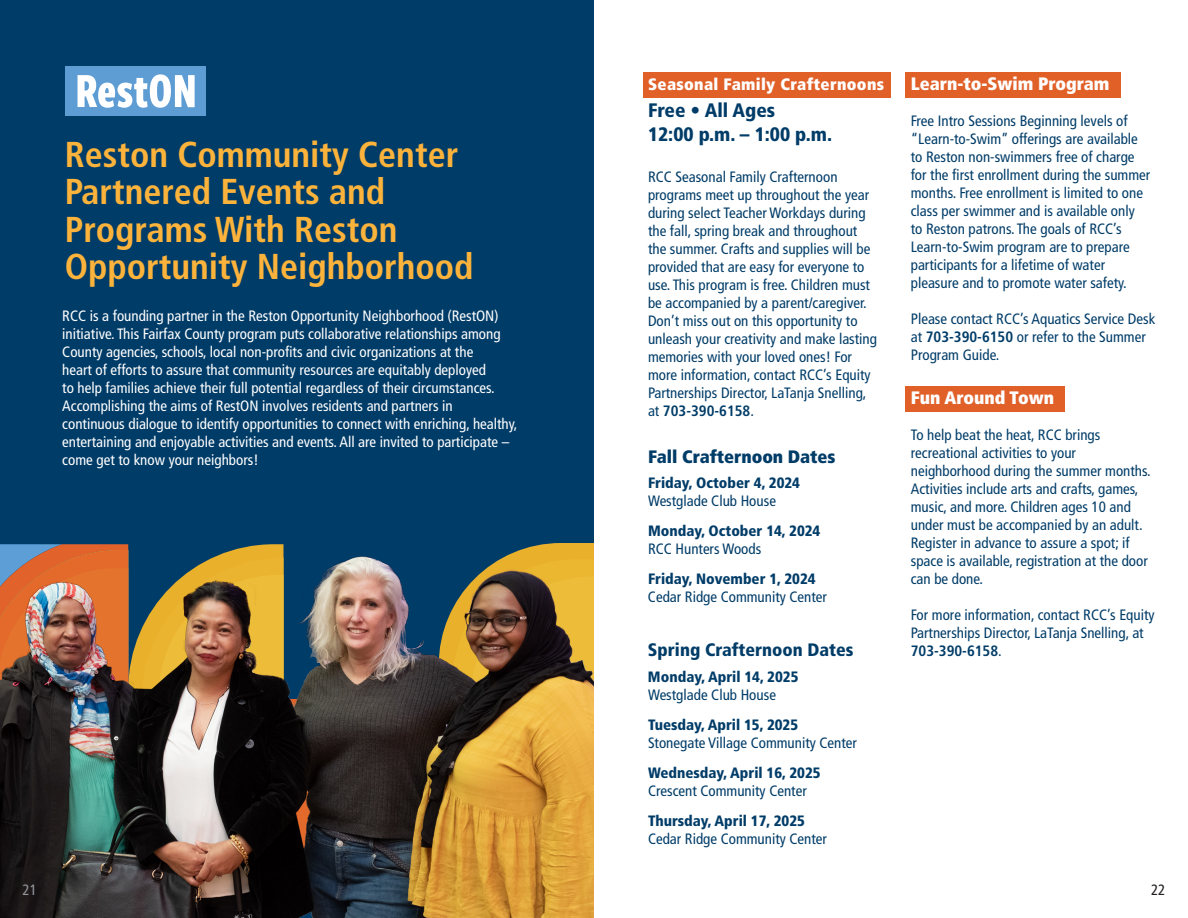
<style>
.page{position:relative;width:1188px;height:918px;background:#fff}
.page>*{position:absolute;margin:0;border:0;box-sizing:border-box;transform-origin:0 0}
.t1{font:700 51px "Freight Sans Cmp Pro";color:#fff}
.t2{font:700 condensed 36px/37.5px "Frutiger LT Std";color:#fcb33b}
.t3{font:900 condensed 19.5px "Frutiger LT Std";color:#003c68}
.t4{font:900 condensed 18px "Frutiger LT Std";color:#fff}
.t5{font:900 condensed 18px "Frutiger LT Std";color:#003c68}
.t6{font:900 condensed 18px "Frutiger LT Std";color:#003c68}
.t7{font:900 condensed 16.5px "Frutiger LT Std";letter-spacing:.02em;color:#fff}
.t8{font:condensed 15px/18px "Frutiger LT Std";color:#003c68}
.t9{font:condensed 15px/18px "Frutiger LT Std";color:#fff}
.t10{font:900 condensed 15px "Frutiger LT Std";color:#003c68}
.t11{font:condensed 15px "Frutiger LT Std";color:#939598}
.t12{font:condensed 15px "Frutiger LT Std";color:#231f20}
.s1{font-weight:700}
</style>
<div class="page">
<div style="left:0;top:0;width:594px;height:918px;background:#003c68"></div>
<div style="left:905px;top:72px;width:215px;height:26px;background:#e06028"></div>
<div style="left:905px;top:386px;width:160px;height:26px;background:#e06028"></div>
<div style="left:65px;top:66px;width:140px;height:50px;background:#5d9dd4"></div>
<div style="left:643px;top:72px;width:248px;height:26px;background:#e06028"></div>
<img style="left:0;top:543px;width:594px;height:375px">
<p class="t1" style="left:75px;top:55px;width:123px">RestON</p>
<p class="t2" style="left:65px;top:136px;width:410px">Reston Community Center<br>Partnered Events and<br>Programs With Reston<br>Opportunity Neighborhood</p>
<p class="t9" style="left:62px;top:307px;width:457px">RCC is a founding partner in the Reston Opportunity Neighborhood (RestON) initiative. This Fairfax County program puts collaborative relationships among County agencies, schools, local non-profits and civic organizations at the<br>heart of efforts to assure that community resources are equitably deployed<br>to help families achieve their full potential regardless of their circumstances.<br>Accomplishing the aims of RestON involves residents and partners in continuous dialogue to identify opportunities to connect with enriching, healthy, entertaining and enjoyable activities and events. All are invited to participate – come get to know your neighbors!</p>
<p class="t7" style="left:648px;top:74px;width:238px">Seasonal Family Crafternoons</p>
<p class="t3" style="left:648px;top:99px;width:129px">Free • All Ages</p>
<p class="t3" style="left:648px;top:122px;width:186px">12:00 p.m. – 1:00 p.m.</p>
<p class="t8" style="left:648px;top:168px;width:231px">RCC Seasonal Family Crafternoon programs meet up throughout the year during select Teacher Workdays during the fall, spring break and throughout the summer. Crafts and supplies will be provided that are easy for everyone to use. This program is free. Children must be accompanied by a parent/caregiver.<br>Don’t miss out on this opportunity to unleash your creativity and make lasting memories with your loved ones! For more information, contact RCC’s Equity Partnerships Director, LaTanja Snelling, at <span class="s1">703-390-6158</span>.</p>
<p class="t6" style="left:648px;top:446px;width:189px">Fall Crafternoon Dates</p>
<p class="t10" style="left:648px;top:474px;width:154px">Friday, October 4, 2024</p>
<p class="t8" style="left:648px;top:492px;width:129px">Westglade Club House</p>
<p class="t10" style="left:648px;top:522px;width:174px">Monday, October 14, 2024</p>
<p class="t8" style="left:648px;top:540px;width:115px">RCC Hunters Woods</p>
<p class="t10" style="left:648px;top:570px;width:169px">Friday, November 1, 2024</p>
<p class="t8" style="left:648px;top:588px;width:181px">Cedar Ridge Community Center</p>
<p class="t5" style="left:648px;top:639px;width:207px">Spring Crafternoon Dates</p>
<p class="t10" style="left:648px;top:668px;width:152px">Monday, April 14, 2025</p>
<p class="t8" style="left:648px;top:686px;width:129px">Westglade Club House</p>
<p class="t10" style="left:648px;top:716px;width:152px">Tuesday, April 15, 2025</p>
<p class="t8" style="left:648px;top:734px;width:211px">Stonegate Village Community Center</p>
<p class="t10" style="left:648px;top:764px;width:174px">Wednesday, April 16, 2025</p>
<p class="t8" style="left:648px;top:782px;width:160px">Crescent Community Center</p>
<p class="t10" style="left:648px;top:812px;width:159px">Thursday, April 17, 2025</p>
<p class="t8" style="left:648px;top:830px;width:181px">Cedar Ridge Community Center</p>
<p class="t4" style="left:911px;top:73px;width:200px">Learn-to-Swim Program</p>
<p class="t8" style="left:911px;top:112px;width:241px">Free Intro Sessions Beginning levels of “Learn-to-Swim” offerings are available to Reston non-swimmers free of charge for the first enrollment during the summer months. Free enrollment is limited to one class per swimmer and is available only<br>to Reston patrons. The goals of RCC’s Learn-to-Swim program are to prepare participants for a lifetime of water pleasure and to promote water safety.</p>
<p class="t8" style="left:911px;top:310px;width:246px">Please contact RCC’s Aquatics Service Desk at <span class="s1">703-390-6150</span> or refer to the Summer<br>Program Guide.</p>
<p class="t4" style="left:911px;top:386px;width:145px">Fun Around Town</p>
<p class="t8" style="left:911px;top:426px;width:241px">To help beat the heat, RCC brings recreational activities to your neighborhood during the summer months.<br>Activities include arts and crafts, games, music, and more. Children ages 10 and under must be accompanied by an adult.<br>Register in advance to assure a spot; if space is available, registration at the door can be done.</p>
<p class="t8" style="left:911px;top:606px;width:245px">For more information, contact RCC’s Equity<br>Partnerships Director, LaTanja Snelling, at<br><span class="s1">703-390-6158</span>.</p>
<p class="t11" style="left:22px;top:881px;width:16px">21</p>
<p class="t12" style="left:1151px;top:881px;width:16px">22</p>
</div>
